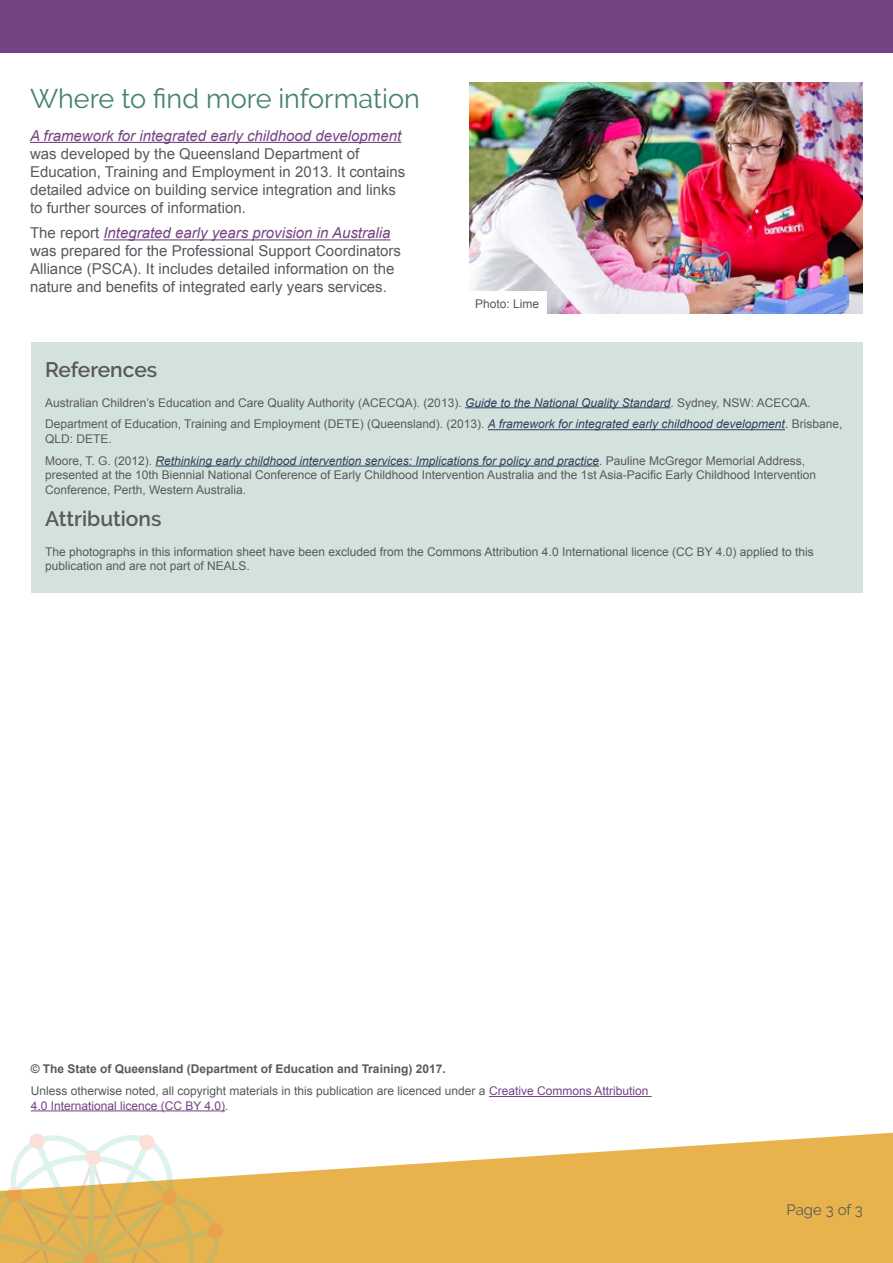
<style>
.page{position:relative;width:893px;height:1263px;background:#fff}
.page>*{position:absolute;margin:0;border:0;box-sizing:border-box;transform-origin:0 0}
.Heading_2{font:27px "Raleway";color:#45826e}
.Ref_heading{font:600 21px "Raleway";color:#59595c}
.Body{font:15px/18px "Arial";color:#59595c}
.t1{font:15px "Raleway";color:#59595c}
.Refrences{font:12px/14.4px "Arial";color:#59595c}
.Body-2{font:12px/14.4px "Arial";color:#59595c}
.Body-3{font:700 12px "Arial";color:#59595c}
.s1{font-style:italic;color:#754283}
.s2{font-style:italic;color:#2e405c}
.s3{color:#754283}
</style>
<div class="page">
<div style="left:0;top:0;width:893px;height:53px;background:#754283"></div>
<svg style="left:224px;top:1132px;width:669px;height:131px;fill:#e8b34d"></svg>
<svg style="left:0;top:1134px;width:224px;height:129px"></svg>
<hr style="left:30px;top:142px;width:371px;height:1px;background:#754283">
<hr style="left:103px;top:239px;width:287px;height:1px;background:#754283">
<div style="left:31px;top:342px;width:831px;height:251px;background:#d4e2de"></div>
<hr style="left:465px;top:407px;width:205px;height:1px;background:#2e405c">
<hr style="left:488px;top:429px;width:297px;height:1px;background:#2e405c">
<hr style="left:155px;top:466px;width:444px;height:1px;background:#2e405c">
<img style="left:469px;top:82px;width:394px;height:231px">
<hr style="left:489px;top:1096px;width:163px;height:1px;background:#754283">
<hr style="left:31px;top:1110px;width:194px;height:1px;background:#754283">
<div style="left:467px;top:291px;width:79px;height:24px;background:#fff"></div>
<p class="Heading_2" style="left:30px;top:83px;width:391px">Where to find more information</p>
<p class="Body" style="left:30px;top:127px;width:377px"><span class="s1">A framework for integrated early childhood development </span>was developed by the Queensland Department of Education, Training and Employment in 2013. It contains detailed advice on building service integration and links to further sources of information.</p>
<p class="Body" style="left:30px;top:224px;width:372px">The report <span class="s1">Integrated early years provision in Australia </span>was prepared for the Professional Support Coordinators Alliance (PSCA). It includes detailed information on the nature and benefits of integrated early years services.</p>
<p class="Refrences" style="left:475px;top:296px;width:66px">Photo: Lime</p>
<p class="Ref_heading" style="left:45px;top:358px;width:114px">References</p>
<p class="Refrences" style="left:45px;top:395px;width:767px">Australian Children’s Education and Care Quality Authority (ACECQA). (2013). <span class="s2">Guide to the National Quality Standard</span>. Sydney, NSW: ACECQA.</p>
<p class="Refrences" style="left:45px;top:417px;width:799px">Department of Education, Training and Employment (DETE) (Queensland). (2013). <span class="s2">A framework for integrated early childhood development</span>. Brisbane,<br>QLD: DETE.</p>
<p class="Refrences" style="left:45px;top:453px;width:773px">Moore, T. G. (2012). <span class="s2">Rethinking early childhood intervention services: Implications for policy and practice</span>. Pauline McGregor Memorial Address, presented at the 10th Biennial National Conference of Early Childhood Intervention Australia and the 1st Asia-Pacific Early Childhood Intervention<br>Conference, Perth, Western Australia.</p>
<p class="Ref_heading" style="left:45px;top:507px;width:118px">Attributions</p>
<p class="Refrences" style="left:45px;top:544px;width:770px">The photographs in this information sheet have been excluded from the Commons Attribution 4.0 International licence (CC BY 4.0) applied to this publication and are not part of NEALS.</p>
<p class="Body-3" style="left:31px;top:1061px;width:416px">© The State of Queensland (Department of Education and Training) 2017.</p>
<p class="Body-2" style="left:31px;top:1084px;width:619px">Unless otherwise noted, all copyright materials in this publication are licenced under a <span class="s3">Creative Commons Attribution<br>4.0 International licence (CC BY 4.0)</span>.</p>
<p class="t1" style="left:786px;top:1201px;width:78px">Page 3 of 3</p>
</div>
